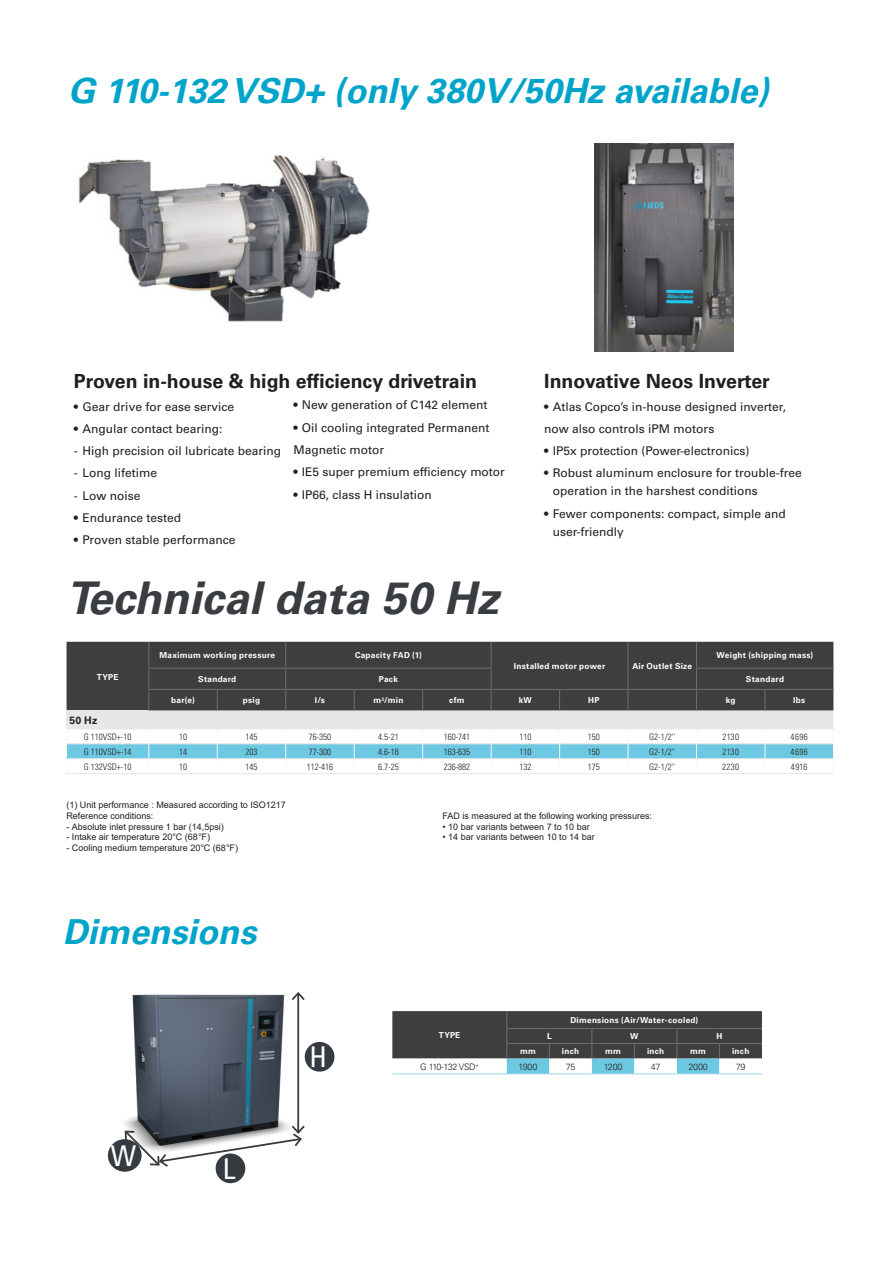
<style>
.page{position:relative;width:893px;height:1263px;background:#fff}
.page>*{position:absolute;margin:0;border:0;box-sizing:border-box;transform-origin:0 0}
.HEADLINE_level_1{font:italic 700 45px "Univers LT Std";color:#393c41}
.HEADLINE_level_1-2{font:italic 700 34.5px "Univers LT Std";color:#00a4ca}
.Answer__ASK_YOURSELF{font:condensed 28.65px "Univers LT Std";color:#fff}
.Subhead_level_02__BLACK{font:700 19.5px "Univers LT Std";color:#231f20}
.Bullets__BLACK{font:12px/18px "Univers LT Std";color:#231f20}
.t1{font:700 10.5px "Univers LT Std";color:#231f20}
.t2{font:9px "Arial";color:#231f20}
.t3{font:300 condensed 9px "Univers LT Std";color:#231f20}
.t4{font:300 9px "Univers LT Std";letter-spacing:-.03em;color:#231f20}
.t5{font:300 9px "Univers LT Std";letter-spacing:-.055em;color:#231f20}
.t6{font:700 8.25px "Univers LT Std";letter-spacing:.03em;color:#fff}
</style>
<div class="page">
<img style="left:78px;top:154px;width:292px;height:168px">
<img style="left:107px;top:992px;width:228px;height:192px">
<svg style="left:392px;top:1011px;width:370px;height:63px;background:#626b6e"></svg>
<img style="left:594px;top:144px;width:139px;height:208px">
<hr style="left:66px;top:773px;width:83px;height:1px;background:#e5e8e4">
<hr style="left:149px;top:773px;width:68px;height:1px;background:#e5e8e4">
<hr style="left:217px;top:773px;width:69px;height:1px;background:#e5e8e4">
<hr style="left:286px;top:773px;width:68px;height:1px;background:#e5e8e4">
<hr style="left:354px;top:773px;width:69px;height:1px;background:#e5e8e4">
<hr style="left:423px;top:773px;width:68px;height:1px;background:#e5e8e4">
<hr style="left:491px;top:773px;width:69px;height:1px;background:#e5e8e4">
<hr style="left:560px;top:773px;width:68px;height:1px;background:#e5e8e4">
<hr style="left:628px;top:773px;width:68px;height:1px;background:#e5e8e4">
<hr style="left:696px;top:773px;width:69px;height:1px;background:#e5e8e4">
<hr style="left:765px;top:773px;width:69px;height:1px;background:#e5e8e4">
<svg style="left:66px;top:642px;width:768px;height:117px;background:#798488"></svg>
<p class="HEADLINE_level_1-2" style="left:68px;top:71px;width:702px">G 110-132 VSD+ (only 380V/50Hz available)</p>
<p class="Subhead_level_02__BLACK" style="left:74px;top:370px;width:405px">Proven in-house &amp; high efficiency drivetrain</p>
<p class="Bullets__BLACK" style="left:74px;top:397px;width:162px">• Gear drive for ease service</p>
<p class="Bullets__BLACK" style="left:74px;top:420px;width:150px">• Angular contact bearing:</p>
<p class="Bullets__BLACK" style="left:74px;top:442px;width:209px">- High precision oil lubricate bearing</p>
<p class="Bullets__BLACK" style="left:74px;top:464px;width:85px">- Long lifetime</p>
<p class="Bullets__BLACK" style="left:74px;top:486px;width:68px">- Low noise</p>
<p class="Bullets__BLACK" style="left:74px;top:509px;width:109px">• Endurance tested</p>
<p class="Bullets__BLACK" style="left:74px;top:531px;width:163px">• Proven stable performance</p>
<p class="Bullets__BLACK" style="left:293px;top:396px;width:196px">• New generation of C142 element</p>
<p class="Bullets__BLACK" style="left:293px;top:419px;width:198px">• Oil cooling integrated Permanent</p>
<p class="Bullets__BLACK" style="left:293px;top:441px;width:92px">Magnetic motor</p>
<p class="Bullets__BLACK" style="left:293px;top:463px;width:213px">• IE5 super premium efficiency motor</p>
<p class="Bullets__BLACK" style="left:293px;top:485px;width:140px">• IP66, class H insulation</p>
<p class="HEADLINE_level_1" style="left:66px;top:571px;width:434px">Technical data 50 Hz</p>
<p class="Subhead_level_02__BLACK" style="left:544px;top:370px;width:227px">Innovative Neos Inverter</p>
<p class="Bullets__BLACK" style="left:544px;top:397px;width:243px">• Atlas Copco’s in-house designed inverter,</p>
<p class="Bullets__BLACK" style="left:544px;top:420px;width:172px">now also controls iPM motors</p>
<p class="Bullets__BLACK" style="left:544px;top:442px;width:207px">• IP5x protection (Power-electronics)</p>
<p class="Bullets__BLACK" style="left:553px;top:464px;width:251px;text-indent:-9px">• Robust aluminum enclosure for trouble-free operation in the harshest conditions</p>
<p class="Bullets__BLACK" style="left:553px;top:504px;width:235px;text-indent:-9px">• Fewer components: compact, simple and user-friendly</p>
<p class="t6" style="left:159px;top:651px;width:117px">Maximum working pressure</p>
<p class="t6" style="left:355px;top:651px;width:68px">Capacity FAD (1)</p>
<p class="t6" style="left:514px;top:661px;width:93px">Installed motor power</p>
<p class="t6" style="left:632px;top:661px;width:61px">Air Outlet Size</p>
<p class="t6" style="left:717px;top:651px;width:98px">Weight (shipping mass)</p>
<p class="t6" style="left:97px;top:672px;width:23px">TYPE</p>
<p class="t6" style="left:198px;top:674px;width:40px">Standard</p>
<p class="t6" style="left:379px;top:674px;width:21px">Pack</p>
<p class="t6" style="left:746px;top:674px;width:40px">Standard</p>
<p class="t6" style="left:171px;top:696px;width:25px">bar(e)</p>
<p class="t6" style="left:243px;top:696px;width:19px">psig</p>
<p class="t6" style="left:315px;top:696px;width:12px">l/s</p>
<p class="t6" style="left:373px;top:696px;width:31px">m<sup>3</sup>/min</p>
<p class="t6" style="left:449px;top:696px;width:17px">cfm</p>
<p class="t6" style="left:519px;top:696px;width:15px">kW</p>
<p class="t6" style="left:588px;top:696px;width:13px">HP</p>
<p class="t6" style="left:726px;top:696px;width:11px">kg</p>
<p class="t6" style="left:793px;top:696px;width:13px">lbs</p>
<p class="t1" style="left:69px;top:714px;width:29px">50 Hz</p>
<p class="t3" style="left:84px;top:731px;width:49px">G 110VSD+-10</p>
<p class="t3" style="left:179px;top:731px;width:9px">10</p>
<p class="t3" style="left:246px;top:731px;width:13px">145</p>
<p class="t3" style="left:309px;top:731px;width:24px">76-350</p>
<p class="t3" style="left:378px;top:731px;width:22px">4.5-21</p>
<p class="t3" style="left:444px;top:731px;width:28px">160-741</p>
<p class="t3" style="left:519px;top:731px;width:13px">110</p>
<p class="t3" style="left:588px;top:731px;width:13px">150</p>
<p class="t3" style="left:649px;top:731px;width:28px">G2-1/2''</p>
<p class="t3" style="left:722px;top:731px;width:18px">2130</p>
<p class="t3" style="left:791px;top:731px;width:19px">4696</p>
<p class="t3" style="left:84px;top:746px;width:49px">G 110VSD+-14</p>
<p class="t3" style="left:179px;top:746px;width:9px">14</p>
<p class="t3" style="left:246px;top:746px;width:13px">203</p>
<p class="t3" style="left:309px;top:746px;width:24px">77-300</p>
<p class="t3" style="left:378px;top:746px;width:22px">4.6-18</p>
<p class="t3" style="left:444px;top:746px;width:28px">163-635</p>
<p class="t3" style="left:519px;top:746px;width:13px">110</p>
<p class="t3" style="left:588px;top:746px;width:13px">150</p>
<p class="t3" style="left:649px;top:746px;width:28px">G2-1/2''</p>
<p class="t3" style="left:722px;top:746px;width:18px">2130</p>
<p class="t3" style="left:791px;top:746px;width:19px">4696</p>
<p class="t3" style="left:84px;top:761px;width:49px">G 132VSD+-10</p>
<p class="t3" style="left:179px;top:761px;width:9px">10</p>
<p class="t3" style="left:246px;top:761px;width:13px">145</p>
<p class="t3" style="left:307px;top:761px;width:28px">112-416</p>
<p class="t3" style="left:378px;top:761px;width:22px">6.7-25</p>
<p class="t3" style="left:444px;top:761px;width:28px">236-882</p>
<p class="t3" style="left:519px;top:761px;width:13px">132</p>
<p class="t3" style="left:588px;top:761px;width:13px">175</p>
<p class="t3" style="left:649px;top:761px;width:28px">G2-1/2''</p>
<p class="t3" style="left:722px;top:761px;width:19px">2230</p>
<p class="t3" style="left:791px;top:761px;width:18px">4916</p>
<p class="t2" style="left:66px;top:799px;width:221px">(1) Unit performance : Measured according to ISO1217</p>
<p class="t2" style="left:66px;top:809px;width:89px">Reference conditions:</p>
<p class="t2" style="left:66px;top:820px;width:159px">- Absolute inlet pressure 1 bar (14,5psi)</p>
<p class="t2" style="left:66px;top:831px;width:145px">- Intake air temperature 20°C (68°F)</p>
<p class="t2" style="left:66px;top:842px;width:173px">- Cooling medium temperature 20°C (68°F)</p>
<p class="t2" style="left:442px;top:809px;width:211px">FAD is measured at the following working pressures:</p>
<p class="t2" style="left:442px;top:820px;width:149px">• 10 bar variants between 7 to 10 bar</p>
<p class="t2" style="left:442px;top:831px;width:154px">• 14 bar variants between 10 to 14 bar</p>
<p class="HEADLINE_level_1-2" style="left:63px;top:911px;width:195px">Dimensions</p>
<p class="Answer__ASK_YOURSELF" style="left:111px;top:1137px;width:27px">W</p>
<p class="Answer__ASK_YOURSELF" style="left:223px;top:1150px;width:14px">L</p>
<p class="Answer__ASK_YOURSELF" style="left:309px;top:1039px;width:19px">H</p>
<p class="t6" style="left:439px;top:1030px;width:23px">TYPE</p>
<p class="t6" style="left:570px;top:1015px;width:129px">Dimensions (Air/Water-cooled)</p>
<p class="t6" style="left:547px;top:1032px;width:6px">L</p>
<p class="t6" style="left:630px;top:1032px;width:10px">W</p>
<p class="t6" style="left:716px;top:1032px;width:7px">H</p>
<p class="t6" style="left:520px;top:1046px;width:17px">mm</p>
<p class="t6" style="left:562px;top:1046px;width:19px">inch</p>
<p class="t6" style="left:605px;top:1046px;width:17px">mm</p>
<p class="t6" style="left:647px;top:1046px;width:19px">inch</p>
<p class="t6" style="left:690px;top:1046px;width:17px">mm</p>
<p class="t6" style="left:732px;top:1046px;width:19px">inch</p>
<p class="t5" style="left:420px;top:1061px;width:60px">G 110-132 VSD<sup>+</sup></p>
<p class="t4" style="left:519px;top:1061px;width:20px">1900</p>
<p class="t4" style="left:566px;top:1061px;width:11px">75</p>
<p class="t4" style="left:604px;top:1061px;width:20px">1200</p>
<p class="t4" style="left:651px;top:1061px;width:11px">47</p>
<p class="t4" style="left:688px;top:1061px;width:21px">2000</p>
<p class="t4" style="left:736px;top:1061px;width:11px">79</p>
</div>
